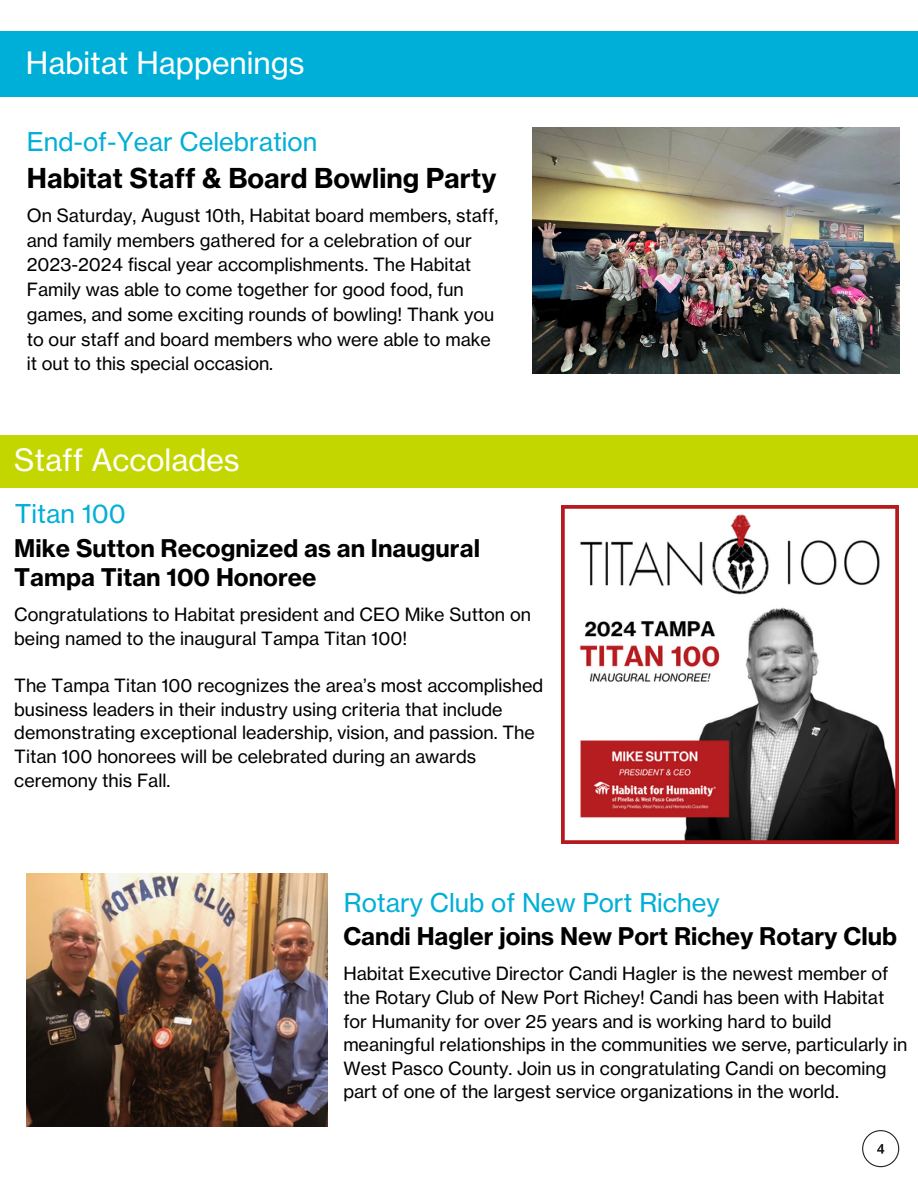
<style>
.page{position:relative;width:918px;height:1188px;background:#fff}
.page>*{position:absolute;margin:0;border:0;box-sizing:border-box;transform-origin:0 0}
.t1{font:30.3px "N Haas Grotesk TX Pro 55 Rg";color:#fff}
.t2{font:27px "N Haas Grotesk TX Pro 75 Bd";color:#000}
.t3{font:25.5px "N Haas Grotesk TX Pro 55 Rg";color:#00afd7}
.t4{font:24px/29.2px "N Haas Grotesk TX Pro 75 Bd";color:#000}
.t5{font:18px/23.7px "N Haas Grotesk TX Pro 55 Rg";color:#000}
</style>
<div class="page">
<div style="left:0;top:31px;width:918px;height:65px;background:#00afd7"></div>
<div style="left:0;top:436px;width:918px;height:52px;background:#c4d600"></div>
<svg style="left:862px;top:1130px;width:37px;height:37px"></svg>
<img style="left:533px;top:128px;width:367px;height:246px">
<img style="left:27px;top:873px;width:300px;height:253px">
<img style="left:561px;top:506px;width:338px;height:337px">
<h2 class="t1" style="left:26px;top:45px;width:280px">Habitat Happenings</h2>
<p class="t3" style="left:27px;top:126px;width:292px">End-of-Year Celebration</p>
<p class="t2" style="left:27px;top:161px;width:471px">Habitat Staff &amp; Board Bowling Party</p>
<p class="t5" style="left:27px;top:203px;width:473px;line-height:24.8px">On Saturday, August 10th, Habitat board members, staff, and family members gathered for a celebration of our 2023-2024 fiscal year accomplishments. The Habitat Family was able to come together for good food, fun games, and some exciting rounds of bowling! Thank you to our staff and board members who were able to make it out to this special occasion.</p>
<p class="t1" style="left:14px;top:442px;width:227px">Staff Accolades</p>
<h4 class="t3" style="left:15px;top:499px;width:112px">Titan 100</h4>
<p class="t4" style="left:14px;top:533px;width:467px">Mike Sutton Recognized as an Inaugural<br>Tampa Titan 100 Honoree</p>
<h1 class="t5" style="left:14px;top:603px;width:518px">Congratulations to Habitat president and CEO Mike Sutton on being named to the inaugural Tampa Titan 100!</h1>
<h3 class="t5" style="left:14px;top:674px;width:530px">The Tampa Titan 100 recognizes the area’s most accomplished business leaders in their industry using criteria that include demonstrating exceptional leadership, vision, and passion. The Titan 100 honorees will be celebrated during an awards ceremony this Fall.</h3>
<p class="t3" style="left:344px;top:887px;width:377px">Rotary Club of New Port Richey</p>
<h4 class="t4" style="left:343px;top:922px;width:555px">Candi Hagler joins New Port Richey Rotary Club</h4>
<h3 class="t5" style="left:343px;top:962px;width:566px">Habitat Executive Director Candi Hagler is the newest member of the Rotary Club of New Port Richey! Candi has been with Habitat for Humanity for over 25 years and is working hard to build meaningful relationships in the communities we serve, particularly in West Pasco County. Join us in congratulating Candi on becoming part of one of the largest service organizations in the world.</h3>
</div>
